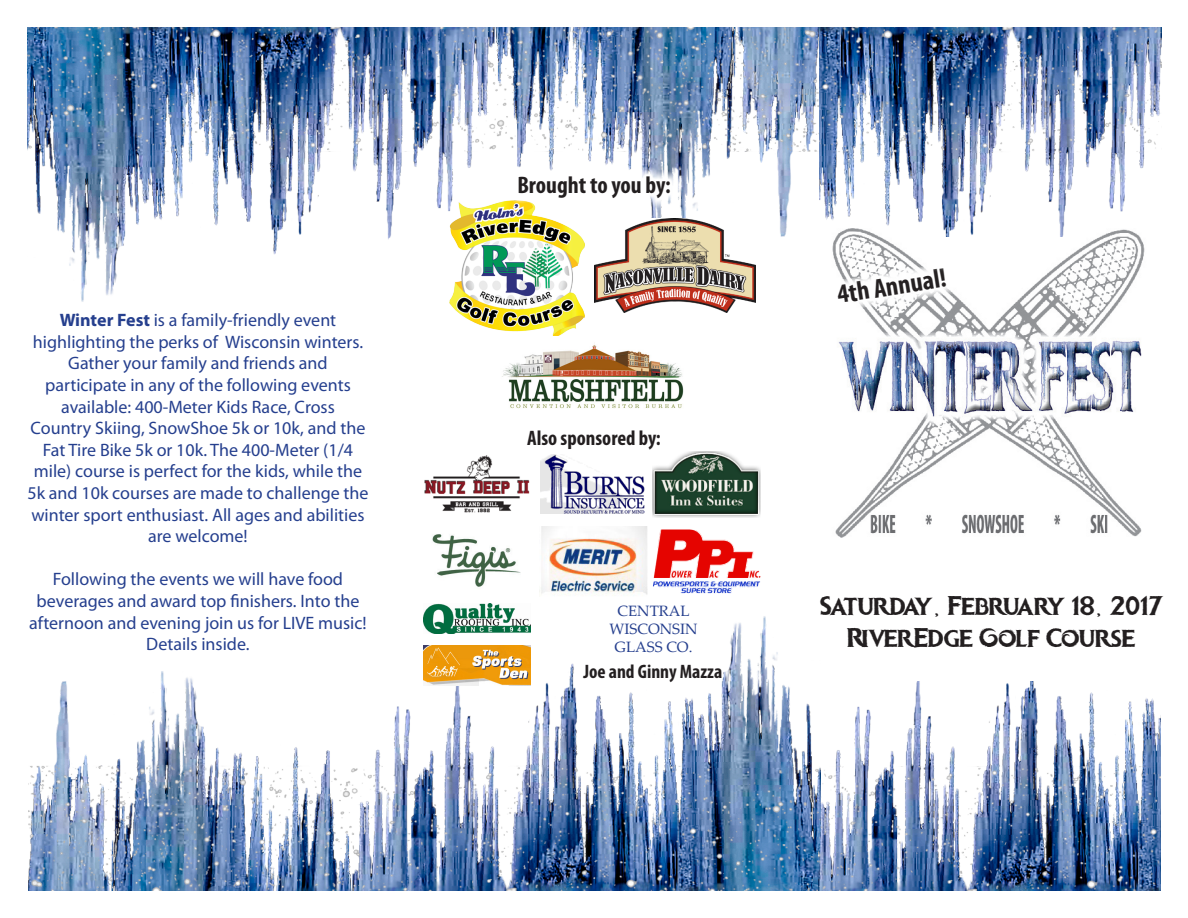
<style>
.page{position:relative;width:1188px;height:918px;background:#fff}
.page>*{position:absolute;margin:0;border:0;box-sizing:border-box;transform-origin:0 0}
.t1{font:700 27px "Icekingdom";color:#231f20}
.t2{font:700 condensed 27px "Myriad Pro";color:#231f20}
.t3{font:700 condensed 24px "Myriad Pro";color:#231f20}
.t4{font:700 condensed 21px "Myriad Pro";color:#231f20}
.t5{font:700 condensed 19.5px "Myriad Pro";color:#231f20}
.t6{font:18px/21.6px "Myriad Pro";color:#253f8e;text-align:center}
.t7{font:15px/18px "Palatino Linotype";color:#253f8e;text-align:center}
.s1{font-weight:700}
</style>
<div class="page">
<img style="left:28px;top:616px;width:790px;height:275px">
<img style="left:832px;top:237px;width:313px;height:300px">
<img style="left:449px;top:302px;width:135px;height:34px">
<img style="left:819px;top:27px;width:342px;height:210px">
<img style="left:27px;top:27px;width:792px;height:275px">
<img style="left:818px;top:681px;width:342px;height:210px">
<img style="left:594px;top:219px;width:162px;height:94px">
<svg style="left:832px;top:262px;width:122px;height:51px"></svg>
<img style="left:539px;top:527px;width:108px;height:68px">
<img style="left:423px;top:646px;width:108px;height:39px">
<img style="left:423px;top:603px;width:108px;height:31px">
<img style="left:424px;top:455px;width:106px;height:132px">
<img style="left:540px;top:455px;width:105px;height:58px">
<img style="left:653px;top:451px;width:108px;height:66px">
<img style="left:653px;top:529px;width:108px;height:65px">
<img style="left:502px;top:345px;width:182px;height:64px">
<div style="left:508px;top:167px;width:172px;height:42px;background:#fff"></div>
<p class="t6" style="left:60px;top:309px;width:278px"><span class="s1">Winter Fest</span> is a family-friendly event</p>
<p class="t6" style="left:33px;top:331px;width:332px">highlighting the perks of Wisconsin winters.</p>
<p class="t6" style="left:68px;top:352px;width:261px">Gather your family and friends and</p>
<p class="t6" style="left:45px;top:374px;width:307px">participate in any of the following events</p>
<p class="t6" style="left:61px;top:395px;width:275px">available: 400-Meter Kids Race, Cross</p>
<p class="t6" style="left:27px;top:417px;width:343px">Country Skiing, SnowShoe 5k or 10k, and the Fat Tire Bike 5k or 10k. The 400-Meter (1/4 mile) course is perfect for the kids, while the 5k and 10k courses are made to challenge the winter sport enthusiast. All ages and abilities are welcome!</p>
<p class="t6" style="left:29px;top:568px;width:339px">Following the events we will have food beverages and award top finishers. Into the afternoon and evening join us for LIVE music!<br>Details inside.</p>
<p class="t3" style="left:517px;top:170px;width:155px">Brought to you by:</p>
<p class="t4" style="left:527px;top:424px;width:135px">Also sponsored by:</p>
<p class="t7" style="left:609px;top:602px;width:90px">CENTRAL<br>WISCONSIN<br>GLASS CO.</p>
<p class="t5" style="left:583px;top:659px;width:141px">Joe and Ginny Mazza</p>
<h1 class="t2" style="left:835px;top:278px;width:111px;rotate:-9deg">4th Annual!</h1>
<p class="t1" style="left:820px;top:587px;width:343px">Saturday, February 18, 2017</p>
<p class="t1" style="left:847px;top:619px;width:289px">RiverEdge Golf Course</p>
</div>
